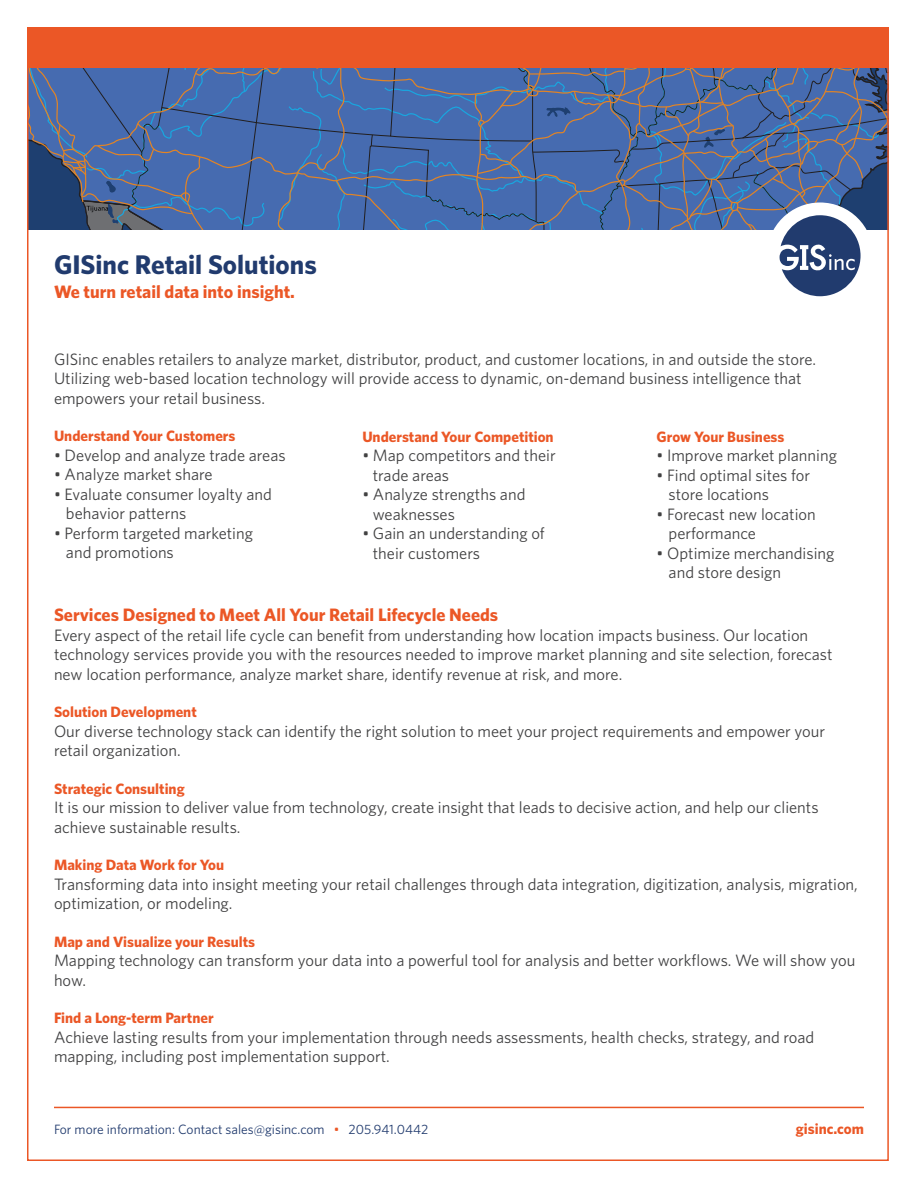
<style>
.page{position:relative;width:918px;height:1188px;background:#fff}
.page>*{position:absolute;margin:0;border:0;box-sizing:border-box;transform-origin:0 0}
.t1{font:700 27px "Whitney HTF";color:#213b6e}
.t2{font:700 18px "Whitney HTF";color:#eb5726}
.t3{font:16.5px/19.5px "Whitney HTF";color:#414142}
.t4{font:700 15px "Whitney HTF";color:#eb5726}
.t5{font:13.5px "Whitney HTF";color:#213b6e}
.s1{color:#eb5726}
</style>
<div class="page">
<svg style="left:30px;top:68px;width:856px;height:228px"></svg>
<div style="left:27px;top:27px;width:862px;height:41px;background:#eb5726"></div>
<hr style="left:54px;top:1107px;width:810px;height:1px;background:#eb5726">
<h1 class="t1" style="left:54px;top:248px;width:264px">GISinc Retail Solutions</h1>
<p class="t2" style="left:54px;top:280px;width:242px">We turn retail data into insight.</p>
<p class="t3" style="left:54px;top:349px;width:764px">GISinc enables retailers to analyze market, distributor, product, and customer locations, in and outside the store.<br>Utilizing web-based location technology will provide access to dynamic, on-demand business intelligence that empowers your retail business.</p>
<p class="t4" style="left:54px;top:427px;width:183px">Understand Your Customers</p>
<p class="t3" style="left:54px;top:445px;width:233px">• Develop and analyze trade areas</p>
<p class="t3" style="left:54px;top:464px;width:160px">• Analyze market share</p>
<p class="t3" style="left:66px;top:484px;width:207px;text-indent:-12px">• Evaluate consumer loyalty and behavior patterns</p>
<p class="t3" style="left:66px;top:523px;width:189px;text-indent:-12px">• Perform targeted marketing and promotions</p>
<p class="t4" style="left:362px;top:428px;width:193px">Understand Your Competition</p>
<p class="t3" style="left:373px;top:445px;width:184px;text-indent:-10px">• Map competitors and their trade areas</p>
<p class="t3" style="left:373px;top:484px;width:154px;text-indent:-10px">• Analyze strengths and weaknesses</p>
<p class="t3" style="left:373px;top:523px;width:174px;text-indent:-10px">• Gain an understanding of their customers</p>
<p class="t4" style="left:657px;top:428px;width:129px">Grow Your Business</p>
<p class="t3" style="left:657px;top:445px;width:182px">• Improve market planning</p>
<p class="t3" style="left:669px;top:465px;width:143px;text-indent:-12px">• Find optimal sites for store locations</p>
<p class="t3" style="left:669px;top:504px;width:149px;text-indent:-12px">• Forecast new location performance</p>
<p class="t3" style="left:669px;top:543px;width:167px;text-indent:-12px">• Optimize merchandising and store design</p>
<p class="t2" style="left:54px;top:604px;width:446px">Services Designed to Meet All Your Retail Lifecycle Needs</p>
<p class="t3" style="left:54px;top:625px;width:780px">Every aspect of the retail life cycle can benefit from understanding how location impacts business. Our location technology services provide you with the resources needed to improve market planning and site selection, forecast new location performance, analyze market share, identify revenue at risk, and more.</p>
<p class="t4" style="left:54px;top:703px;width:144px">Solution Development</p>
<p class="t3" style="left:54px;top:721px;width:773px">Our diverse technology stack can identify the right solution to meet your project requirements and empower your retail organization.</p>
<p class="t4" style="left:54px;top:779px;width:132px">Strategic Consulting</p>
<p class="t3" style="left:54px;top:797px;width:766px">It is our mission to deliver value from technology, create insight that leads to decisive action, and help our clients achieve sustainable results.</p>
<p class="t4" style="left:54px;top:856px;width:172px">Making Data Work for You</p>
<p class="t3" style="left:54px;top:874px;width:805px">Transforming data into insight meeting your retail challenges through data integration, digitization, analysis, migration, optimization, or modeling.</p>
<p class="t4" style="left:54px;top:932px;width:203px">Map and Visualize your Results</p>
<p class="t3" style="left:54px;top:950px;width:803px">Mapping technology can transform your data into a powerful tool for analysis and better workflows. We will show you how.</p>
<p class="t4" style="left:54px;top:1009px;width:161px">Find a Long-term Partner</p>
<p class="t3" style="left:54px;top:1027px;width:762px">Achieve lasting results from your implementation through needs assessments, health checks, strategy, and road mapping, including post implementation support.</p>
<p class="t5" style="left:54px;top:1121px;width:376px">For more information: Contact sales@gisinc.com <span class="s1">•</span> 205.941.0442</p>
<p class="t4" style="left:796px;top:1120px;width:70px">gisinc.com</p>
</div>
